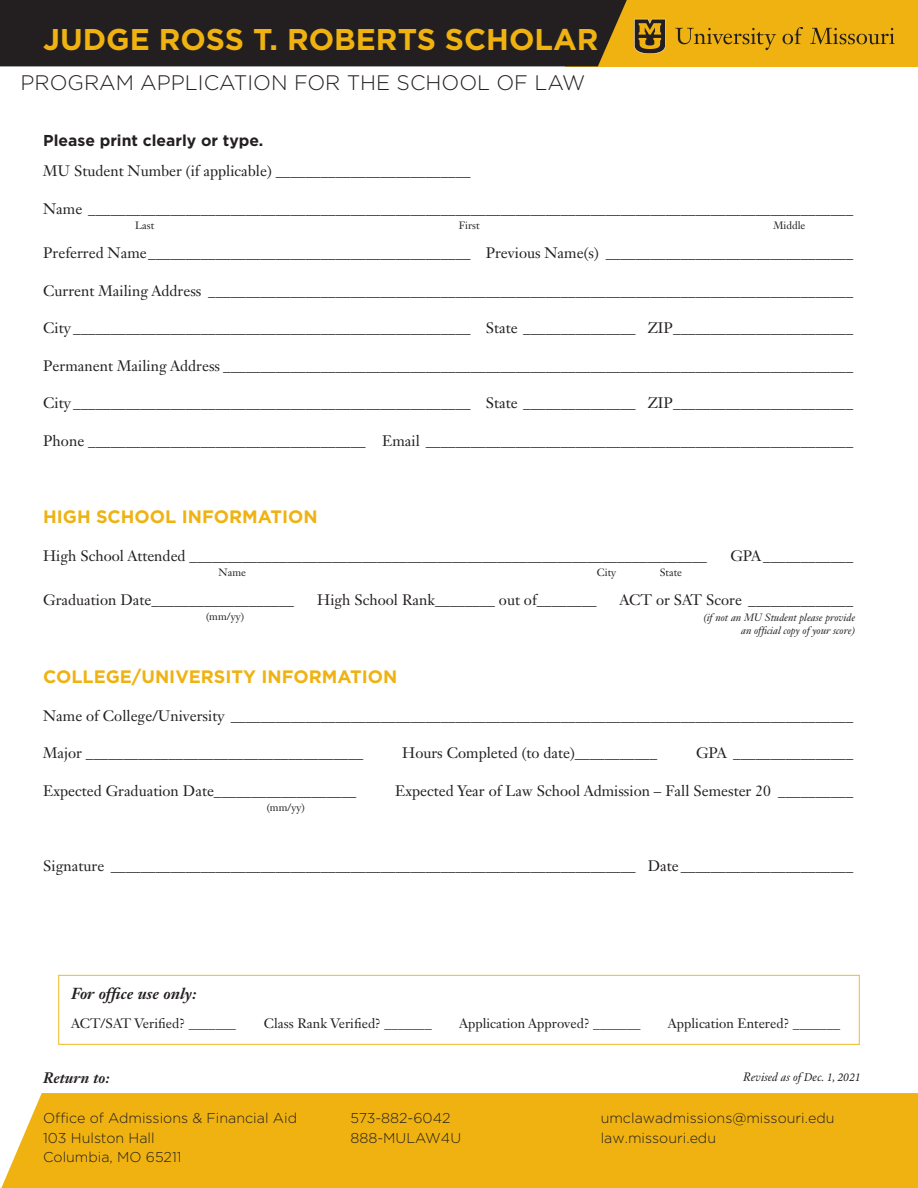
<style>
.page{position:relative;width:918px;height:1188px;background:#fff}
.page>*{position:absolute;margin:0;border:0;box-sizing:border-box;transform-origin:0 0}
.Header_NEW{font:700 30px "Gotham";color:#efb211}
.t1{font:300 21px "Gotham";color:#231f20}
.Header_2_NEW{font:700 18px "Gotham";color:#efb211}
.t2{font:700 15.75px "Gotham";color:#231f20}
.t3{font:italic 700 15.75px "Janson Text LT Std";color:#231f20}
.t4{font:15px "Janson Text LT Std";color:#231f20}
.t5{font:italic 700 15px "Janson Text LT Std";color:#231f20}
.t6{font:300 14.25px/19.5px "Gotham";color:#231f20}
.t7{font:13.5px "Janson Text LT Std";color:#231f20}
.Date_NEW{font:italic 12px "Janson Text LT Std";color:#231f20}
.t8{font:italic 10.5px/12.6px "Janson Text LT Std";color:#231f20;text-align:right}
.t9{font:10.5px "Janson Text LT Std";color:#231f20}
.s1{font-family:"Minion Pro"}
</style>
<div class="page">
<div style="left:1px;top:1093px;width:917px;height:95px;background:#efb211"></div>
<div style="left:566px;top:0;width:352px;height:66px;background:#efb211"></div>
<div style="left:0;top:0;width:627px;height:66px;background:#231f20"></div>
<svg style="left:634px;top:19px;width:32px;height:35px"></svg>
<svg style="left:675px;top:28px;width:101px;height:22px"></svg>
<svg style="left:783px;top:27px;width:20px;height:17px"></svg>
<svg style="left:810px;top:28px;width:85px;height:16px"></svg>
<div style="left:58px;top:975px;width:802px;height:70px;background:#fff;border:1px solid #efb211"></div>
<p class="Header_NEW" style="left:43px;top:22px;width:557px">JUDGE ROSS T. ROBERTS SCHOLAR</p>
<p class="t1" style="left:21px;top:71px;width:566px">PROGRAM APPLICATION FOR THE SCHOOL OF LAW</p>
<p class="t2" style="left:43px;top:131px;width:222px">Please print clearly or type.</p>
<p class="t4" style="left:43px;top:162px;width:429px">MU Student Number (if applicable) __________________________</p>
<p class="t4" style="left:43px;top:199px;width:811px">Name ______________________________________________________________________________________________________</p>
<p class="t4" style="left:43px;top:243px;width:811px">Preferred Name___________________________________________ Previous Name(s) _________________________________</p>
<p class="t4" style="left:43px;top:281px;width:811px">Current Mailing Address ______________________________________________________________________________________</p>
<p class="t4" style="left:43px;top:318px;width:811px">City _____________________________________________________ State _______________ ZIP________________________</p>
<p class="t4" style="left:43px;top:356px;width:811px">Permanent Mailing Address ____________________________________________________________________________________</p>
<p class="t4" style="left:43px;top:393px;width:811px">City _____________________________________________________ State _______________ ZIP________________________</p>
<p class="t4" style="left:43px;top:431px;width:811px">Phone _____________________________________ Email _________________________________________________________</p>
<p class="t9" style="left:135px;top:219px;width:21px">Last</p>
<p class="t9" style="left:459px;top:219px;width:22px">First</p>
<p class="t9" style="left:773px;top:219px;width:34px">Middle</p>
<p class="Header_2_NEW" style="left:43px;top:507px;width:276px">HIGH SCHOOL INFORMATION</p>
<p class="t4" style="left:43px;top:546px;width:665px">High School Attended _____________________________________________________________________</p>
<p class="t4" style="left:730px;top:546px;width:124px">GPA____________</p>
<p class="t4" style="left:43px;top:590px;width:252px">Graduation Date___________________</p>
<p class="t4" style="left:317px;top:590px;width:281px">High School Rank________ out of________</p>
<p class="t4" style="left:620px;top:590px;width:235px">ACT or SAT Score ______________</p>
<p class="t9" style="left:219px;top:565px;width:29px">Name</p>
<p class="t9" style="left:597px;top:565px;width:21px">City</p>
<p class="t9" style="left:660px;top:565px;width:24px">State</p>
<p class="t9" style="left:206px;top:610px;width:40px">(mm/yy)</p>
<p class="t8" style="left:703px;top:612px;width:154px">(if not an MU Student please provide an official copy of your score)</p>
<p class="Header_2_NEW" style="left:43px;top:666px;width:356px">COLLEGE/UNIVERSITY INFORMATION</p>
<p class="t4" style="left:43px;top:706px;width:811px">Name of College/University ___________________________________________________________________________________</p>
<p class="t4" style="left:43px;top:743px;width:322px">Major _____________________________________</p>
<p class="t4" style="left:402px;top:743px;width:256px">Hours Completed (to date)___________</p>
<p class="t4" style="left:696px;top:743px;width:159px">GPA ________________</p>
<p class="t4" style="left:43px;top:781px;width:315px">Expected Graduation Date___________________</p>
<p class="t4" style="left:395px;top:781px;width:459px">Expected Year of Law School Admission – Fall Semester 20 __________</p>
<p class="t9" style="left:267px;top:801px;width:40px">(mm/yy)</p>
<p class="t4" style="left:43px;top:856px;width:811px">Signature ______________________________________________________________________ Date _______________________</p>
<p class="t3" style="left:71px;top:983px;width:127px">For office use only:</p>
<p class="t7" style="left:71px;top:1015px;width:166px">ACT/SAT Verified? _______</p>
<p class="t7" style="left:264px;top:1015px;width:169px">Class Rank Verified? _______</p>
<p class="t7" style="left:459px;top:1015px;width:183px">Application Approved? _______</p>
<p class="t7" style="left:668px;top:1015px;width:174px">Application Entered? _______</p>
<p class="t5" style="left:43px;top:1068px;width:68px">Return to:</p>
<p class="t6" style="left:43px;top:1108px;width:255px">Office of Admissions &amp; Financial Aid</p>
<p class="t6" style="left:43px;top:1128px;width:113px">103 Hulston Hall</p>
<p class="t6" style="left:43px;top:1147px;width:140px">Columbia, MO 65211</p>
<p class="t6" style="left:351px;top:1108px;width:102px">573-882-6042</p>
<p class="t6" style="left:351px;top:1128px;width:112px">888-MULAW4U</p>
<p class="Date_NEW" style="left:743px;top:1069px;width:119px">Revised as of <span class="s1">Dec. 1, 2021</span></p>
<p class="t6" style="left:601px;top:1108px;width:235px">umclawadmissions@missouri.edu law.missouri.edu</p>
</div>
